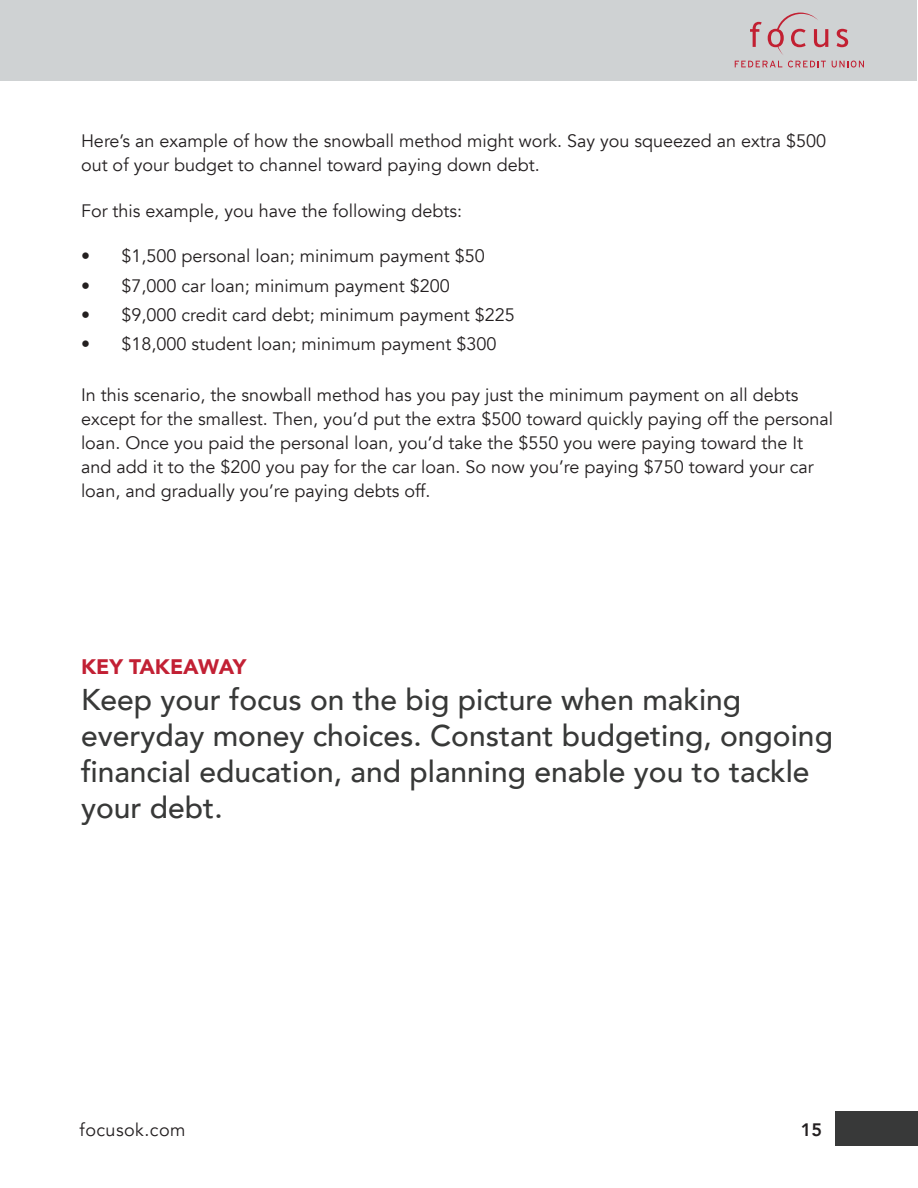
<style>
.page{position:relative;width:918px;height:1188px;background:#fff}
.page>*{position:absolute;margin:0;border:0;box-sizing:border-box;transform-origin:0 0}
.Paragraph_Style_5{font:500 30px/36px "Avenir";color:#383938}
.Paragraph_Style_4{font:900 21px "Avenir";color:#c22034}
.Paragraph-1{font:18px/24px "Avenir";color:#231f20}
.Paragraph-1-2{font:18px "Avenir";letter-spacing:.025em;color:#231f20}
.t1{font:800 18px "Avenir";color:#231f20}
</style>
<div class="page">
<div style="left:835px;top:1112px;width:82px;height:34px;background:#383939"></div>
<div style="left:1px;top:1px;width:916px;height:80px;background:#cfd2d3"></div>
<svg style="left:735px;top:61px;width:47px;height:6px"></svg>
<svg style="left:788px;top:61px;width:38px;height:7px"></svg>
<svg style="left:832px;top:61px;width:32px;height:7px"></svg>
<svg style="left:750px;top:22px;width:12px;height:25px"></svg>
<svg style="left:768px;top:13px;width:60px;height:42px"></svg>
<svg style="left:837px;top:29px;width:11px;height:18px"></svg>
<p class="Paragraph-1" style="left:81px;top:129px;width:747px">Here’s an example of how the snowball method might work. Say you squeezed an extra $500 out of your budget to channel toward paying down debt.</p>
<p class="Paragraph-1" style="left:81px;top:199px;width:383px">For this example, you have the following debts:</p>
<p class="Paragraph-1" style="left:81px;top:244px;width:405px">• $1,500 personal loan; minimum payment $50</p>
<p class="Paragraph-1" style="left:81px;top:274px;width:370px">• $7,000 car loan; minimum payment $200</p>
<p class="Paragraph-1" style="left:81px;top:303px;width:435px">• $9,000 credit card debt; minimum payment $225</p>
<p class="Paragraph-1" style="left:81px;top:333px;width:417px">• $18,000 student loan; minimum payment $300</p>
<p class="Paragraph-1" style="left:81px;top:384px;width:754px">In this scenario, the snowball method has you pay just the minimum payment on all debts except for the smallest. Then, you’d put the extra $500 toward quickly paying off the personal loan. Once you paid the personal loan, you’d take the $550 you were paying toward the It and add it to the $200 you pay for the car loan. So now you’re paying $750 toward your car loan, and gradually you’re paying debts off.</p>
<p class="Paragraph_Style_4" style="left:81px;top:649px;width:167px">KEY TAKEAWAY</p>
<p class="Paragraph_Style_5" style="left:81px;top:680px;width:754px">Keep your focus on the big picture when making everyday money choices. Constant budgeting, ongoing financial education, and planning enable you to tackle your debt.</p>
<p class="Paragraph-1-2" style="left:80px;top:1119px;width:107px">focusok.com</p>
<p class="t1" style="left:801px;top:1115px;width:23px">15</p>
</div>
